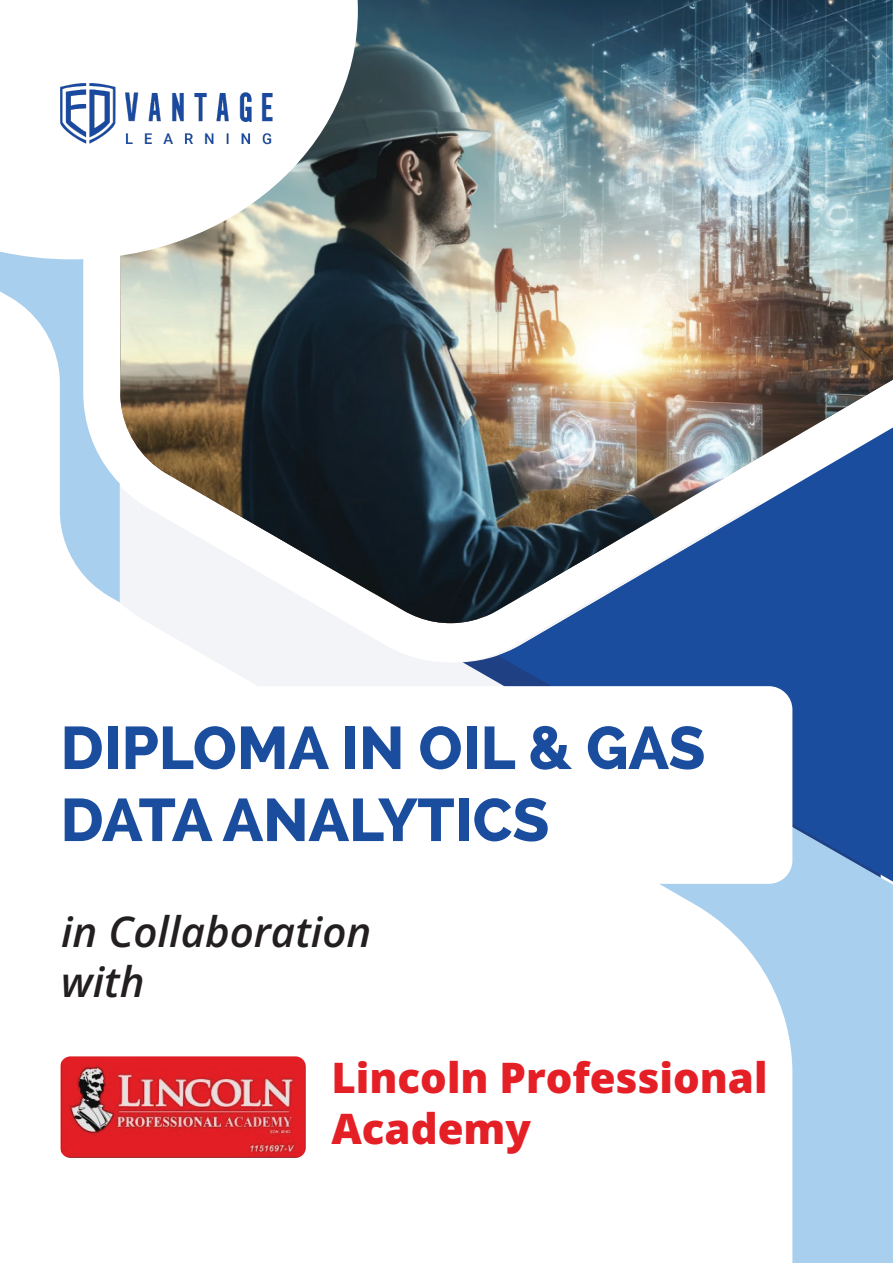
<style>
.page{position:relative;width:893px;height:1263px;background:#fff}
.page>*{position:absolute;margin:0;border:0;box-sizing:border-box;transform-origin:0 0}
.t1{font:800 60px/72px "Raleway";color:#1b4d9f}
.t2{font:800 42px/50.4px "Open Sans";color:#e51f26}
.t3{font:italic 600 42px/50.4px "Open Sans";color:#231f20}
</style>
<div class="page">
<svg style="left:119px;top:602px;width:344px;height:84px;fill:#f3f4f7"></svg>
<svg style="left:0;top:259px;width:120px;height:343px"></svg>
<svg style="left:463px;top:654px;width:35px;height:32px"></svg>
<div style="left:498px;top:625px;width:395px;height:187px;background:#1b4d9f"></div>
<svg style="left:660px;top:812px;width:233px;height:451px;fill:#a8cfee"></svg>
<img style="left:120px;top:0;width:773px;height:623px">
<svg style="left:0;top:0;width:358px;height:259px"></svg>
<img style="left:61px;top:83px;width:222px;height:64px">
<svg style="left:498px;top:686px;width:294px;height:198px"></svg>
<img style="left:60px;top:1056px;width:246px;height:102px">
<p class="t1" style="left:61px;top:712px;width:646px">DIPLOMA IN OIL &amp; GAS<br>DATA ANALYTICS</p>
<p class="t3" style="left:61px;top:905px;width:312px">in Collaboration with</p>
<p class="t2" style="left:331px;top:1051px;width:438px">Lincoln Professional<br>Academy</p>
</div>
